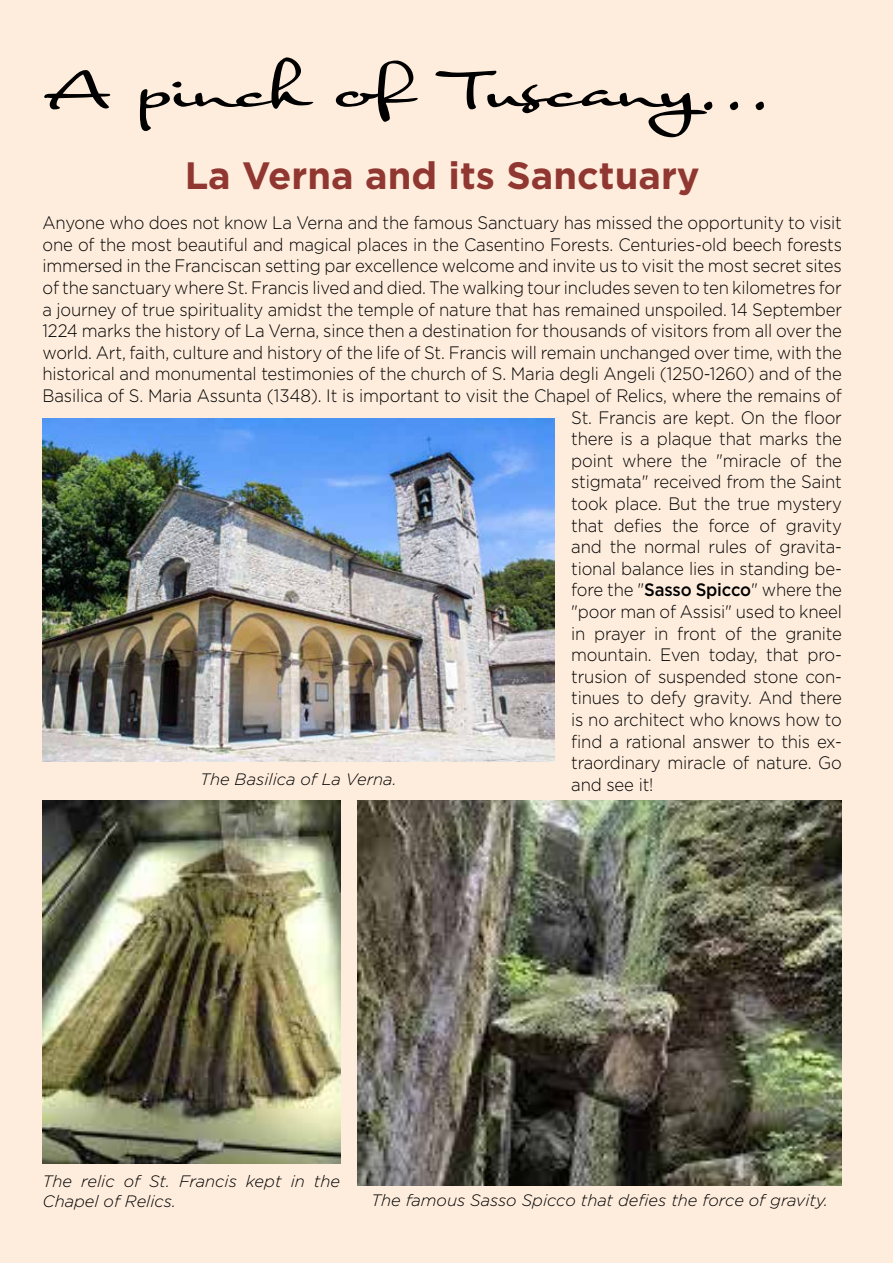
<style>
.page{position:relative;width:893px;height:1263px;background:#feeddd}
.page>*{position:absolute;margin:0;border:0;box-sizing:border-box;transform-origin:0 0}
.t1{font:58.5px "Nothing";color:#000}
.t2{font:700 38.1px "Gotham";color:#913731}
.t3{font:300 18px "Gotham";letter-spacing:-.01em;color:#000;scale:.93 1}
.t4{font:italic 300 16.5px/19.8px "Gotham";color:#000}
.s1{font-weight:500}
</style>
<div class="page">
<img style="left:43px;top:418px;width:511px;height:344px">
<img style="left:43px;top:801px;width:297px;height:362px">
<img style="left:357px;top:801px;width:485px;height:384px">
<h1 class="t1" style="left:43px;top:52px;width:732px">A pinch of Tuscany...</h1>
<h2 class="t2" style="left:185px;top:150px;width:517px">La Verna and its Sanctuary</h2>
<p class="t3" style="left:43px;top:211px;width:861px">Anyone who does not know La Verna and the famous Sanctuary has missed the opportunity to visit</p>
<p class="t3" style="left:43px;top:233px;width:861px">one of the most beautiful and magical places in the Casentino Forests. Centuries-old beech forests</p>
<p class="t3" style="left:43px;top:255px;width:861px">immersed in the Franciscan setting par excellence welcome and invite us to visit the most secret sites</p>
<p class="t3" style="left:43px;top:276px;width:861px">of the sanctuary where St. Francis lived and died. The walking tour includes seven to ten kilometres for</p>
<p class="t3" style="left:43px;top:298px;width:861px">a journey of true spirituality amidst the temple of nature that has remained unspoiled. 14 September</p>
<p class="t3" style="left:43px;top:319px;width:861px">1224 marks the history of La Verna, since then a destination for thousands of visitors from all over the</p>
<p class="t3" style="left:43px;top:341px;width:861px">world. Art, faith, culture and history of the life of St. Francis will remain unchanged over time, with the</p>
<p class="t3" style="left:43px;top:363px;width:861px">historical and monumental testimonies of the church of S. Maria degli Angeli (1250-1260) and of the</p>
<p class="t3" style="left:43px;top:384px;width:861px">Basilica of S. Maria Assunta (1348). It is important to visit the Chapel of Relics, where the remains of</p>
<p class="t3" style="left:571px;top:406px;width:293px">St. Francis are kept. On the floor</p>
<p class="t3" style="left:571px;top:427px;width:293px">there is a plaque that marks the</p>
<p class="t3" style="left:571px;top:449px;width:293px">point where the "miracle of the</p>
<p class="t3" style="left:571px;top:471px;width:293px">stigmata" received from the Saint</p>
<p class="t3" style="left:571px;top:492px;width:293px">took place. But the true mystery</p>
<p class="t3" style="left:571px;top:514px;width:293px">that defies the force of gravity</p>
<p class="t3" style="left:571px;top:535px;width:293px">and the normal rules of gravita-</p>
<p class="t3" style="left:571px;top:557px;width:293px">tional balance lies in standing be-</p>
<p class="t3" style="left:571px;top:579px;width:293px">fore the "<span class="s1">Sasso Spicco</span>" where the</p>
<p class="t3" style="left:571px;top:600px;width:293px">"poor man of Assisi" used to kneel</p>
<p class="t3" style="left:571px;top:622px;width:293px">in prayer in front of the granite</p>
<p class="t3" style="left:571px;top:643px;width:293px">mountain. Even today, that pro-</p>
<p class="t3" style="left:571px;top:665px;width:293px">trusion of suspended stone con-</p>
<p class="t3" style="left:571px;top:687px;width:293px">tinues to defy gravity. And there</p>
<p class="t3" style="left:571px;top:708px;width:293px">is no architect who knows how to</p>
<p class="t3" style="left:571px;top:730px;width:293px">find a rational answer to this ex-</p>
<p class="t3" style="left:571px;top:751px;width:293px">traordinary miracle of nature. Go</p>
<p class="t3" style="left:571px;top:773px;width:90px">and see it!</p>
<p class="t4" style="left:200px;top:769px;width:198px">The Basilica of La Verna.</p>
<p class="t4" style="left:43px;top:1171px;width:299px">The relic of St. Francis kept in the<br>Chapel of Relics.</p>
<p class="t4" style="left:371px;top:1190px;width:458px">The famous Sasso Spicco that defies the force of gravity.</p>
</div>
